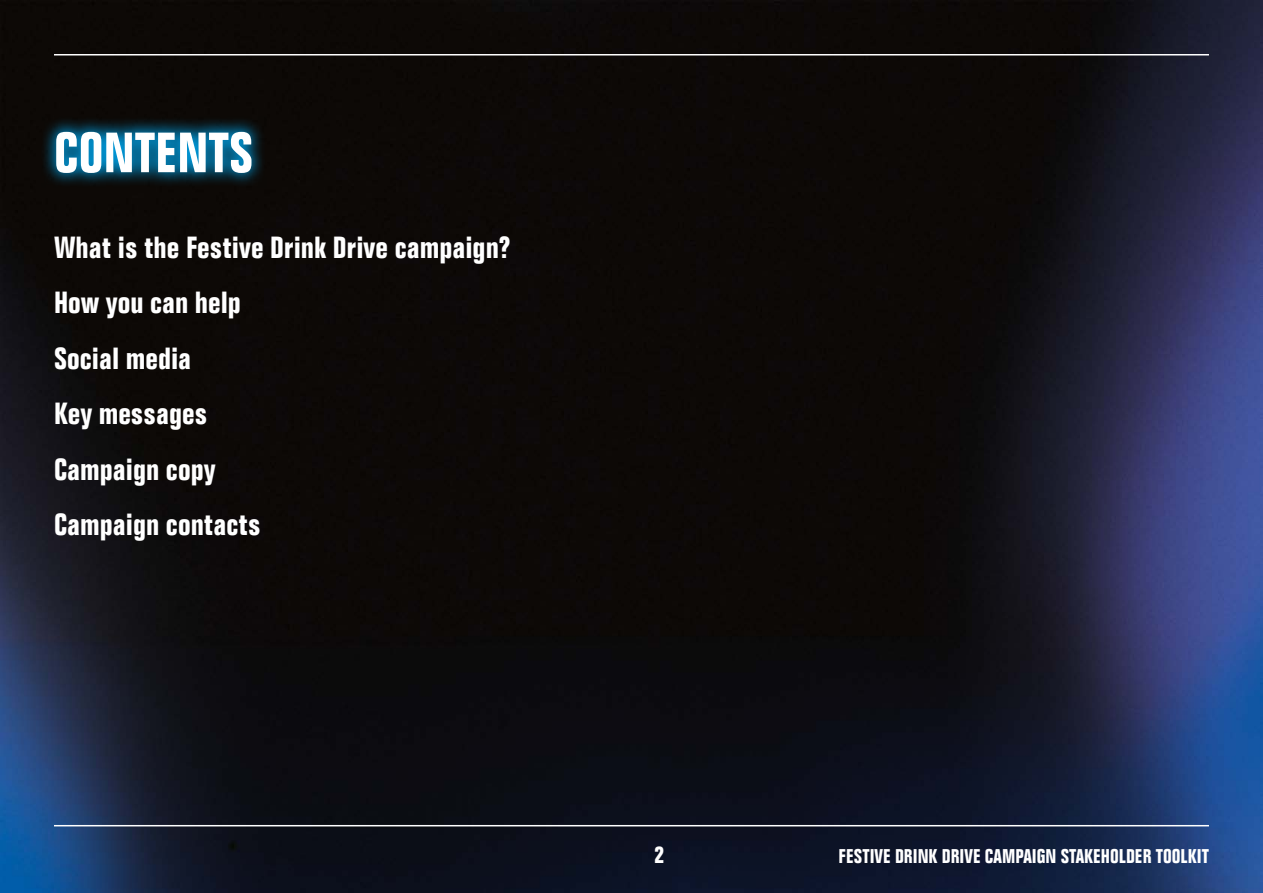
<style>
.page{position:relative;width:1263px;height:893px;background:#fff}
.page>*{position:absolute;margin:0;border:0;box-sizing:border-box;transform-origin:0 0}
.t1{font:700 condensed 55.5px "Folio BT";color:#fff}
.t2{font:700 condensed 30px/55.5px "Folio BT";color:#fff}
.t3{font:700 condensed 24px "Folio BT";color:#fff}
.t4{font:700 condensed 19.5px "Folio BT";color:#fff}
</style>
<div class="page">
<img style="left:0;top:0;width:1263px;height:893px">
<hr style="left:54px;top:825px;width:1155px;height:1px;background:#fff">
<hr style="left:54px;top:54px;width:1155px;height:2px;background:#fff">
<svg style="left:41px;top:116px;width:225px;height:72px;background:#064661"></svg>
<h1 class="t1" style="left:54px;top:119px;width:201px">CONTENTS</h1>
<p class="t2" style="left:54px;top:219px;width:458px">What is the Festive Drink Drive campaign?<br>How you can help<br>Social media<br>Key messages<br>Campaign copy<br>Campaign contacts</p>
<p class="t3" style="left:654px;top:840px;width:12px">2</p>
<p class="t4" style="left:838px;top:844px;width:372px">FESTIVE DRINK DRIVE CAMPAIGN STAKEHOLDER TOOLKIT</p>
</div>
